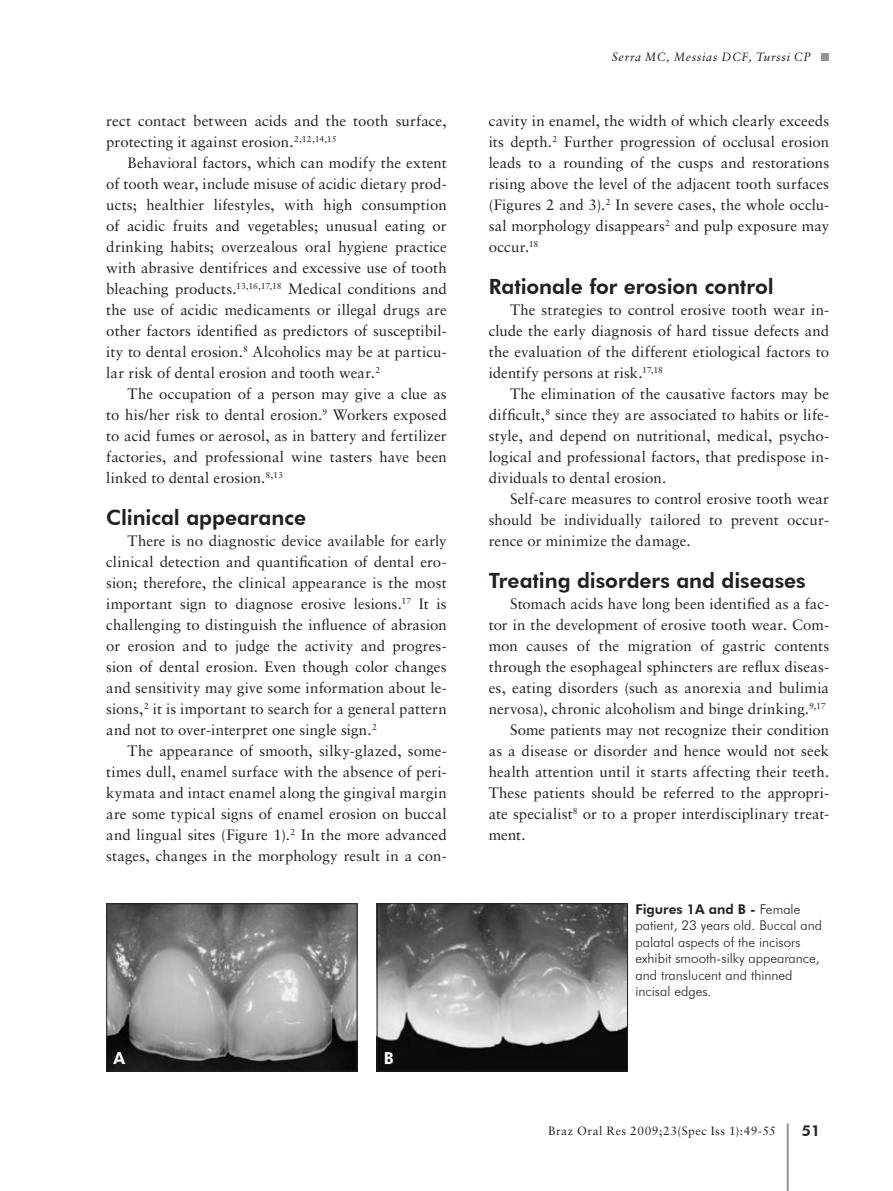
<style>
.page{position:relative;width:893px;height:1191px;background:#fff}
.page>*{position:absolute;margin:0;border:0;box-sizing:border-box;transform-origin:0 0}
.t1{font:800 21px "Futura BT";letter-spacing:-.005em;color:#231f20}
.t2{font:800 16.5px "Futura BT";color:#fff}
.t3{font:15px/21px "Sabon LT Std";letter-spacing:.005em;color:#231f20;text-align:justify}
.t4{font:800 15px "Futura BT";color:#231f20}
.t5{font:300 13.5px/16.5px "Futura BT";color:#231f20}
.t6{font:12px "Sabon LT Std";letter-spacing:.045em;color:#231f20}
.t7{font:italic 12px "Sabon LT Std";letter-spacing:.05em;color:#231f20}
.s1{font-weight:800}
</style>
<div class="page">
<div style="left:822px;top:53px;width:7px;height:8px;background:#939598"></div>
<hr style="left:787px;top:1123px;width:2px;height:68px;background:#939598">
<img style="left:108px;top:905px;width:247px;height:164px">
<div style="left:106px;top:903px;width:251px;height:168px;border:1px solid #231f20"></div>
<svg style="left:111px;top:1051px;width:16px;height:15px"></svg>
<img style="left:379px;top:905px;width:247px;height:164px">
<div style="left:377px;top:903px;width:251px;height:168px;border:1px solid #231f20"></div>
<svg style="left:381px;top:1050px;width:14px;height:15px"></svg>
<p class="t3" style="left:106px;top:110px;width:342px">rect contact between acids and the tooth surface, protecting it against erosion.<sup>2,12,14,15</sup></p>
<p class="t3" style="left:106px;top:152px;width:342px;text-indent:21px">Behavioral factors, which can modify the extent of tooth wear, include misuse of acidic dietary prod&shy;ucts; healthier lifestyles, with high consumption of acidic fruits and vegetables; unusual eating or drinking habits; overzealous oral hygiene practice with abrasive dentifrices and excessive use of tooth bleaching products.<sup>13,16,17,18</sup> Medical conditions and the use of acidic medicaments or illegal drugs are other factors identified as predictors of susceptibil&shy;ity to dental erosion.<sup>8</sup> Alcoholics may be at particu&shy;lar risk of dental erosion and tooth wear.<sup>2</sup></p>
<p class="t3" style="left:106px;top:383px;width:342px;text-indent:21px">The occupation of a person may give a clue as to his/her risk to dental erosion.<sup>9</sup> Workers exposed to acid fumes or aerosol, as in battery and fertilizer factories, and professional wine tasters have been linked to dental erosion.<sup>8,13</sup></p>
<h1 class="t1" style="left:106px;top:505px;width:201px">Clinical appearance</h1>
<p class="t3" style="left:106px;top:530px;width:342px;text-indent:21px">There is no diagnostic device available for early clinical detection and quantification of dental ero&shy;sion; therefore, the clinical appearance is the most important sign to diagnose erosive lesions.<sup>17</sup> It is challenging to distinguish the influence of abrasion or erosion and to judge the activity and progres&shy;sion of dental erosion. Even though color changes and sensitivity may give some information about le&shy;sions,<sup>2</sup> it is important to search for a general pattern and not to over-interpret one single sign.<sup>2</sup></p>
<p class="t3" style="left:106px;top:740px;width:342px;text-indent:21px">The appearance of smooth, silky-glazed, some&shy;times dull, enamel surface with the absence of peri&shy;kymata and intact enamel along the gingival margin are some typical signs of enamel erosion on buccal and lingual sites (Figure 1).<sup>2</sup> In the more advanced stages, changes in the morphology result in a con-</p>
<p class="t2" style="left:113px;top:1048px;width:13px">A</p>
<p class="t2" style="left:384px;top:1048px;width:11px">B</p>
<p class="t7" style="left:612px;top:50px;width:200px">Serra MC, Messias DCF, Turssi CP</p>
<p class="t3" style="left:489px;top:110px;width:342px">cavity in enamel, the width of which clearly exceeds its depth.<sup>2</sup> Further progression of occlusal erosion leads to a rounding of the cusps and restorations rising above the level of the adjacent tooth surfaces (Figures 2 and 3).<sup>2</sup> In severe cases, the whole occlu&shy;sal morphology disappears<sup>2</sup> and pulp exposure may occur.<sup>18</sup></p>
<h1 class="t1" style="left:489px;top:274px;width:286px">Rationale for erosion control</h1>
<p class="t3" style="left:489px;top:299px;width:342px;text-indent:21px">The strategies to control erosive tooth wear in&shy;clude the early diagnosis of hard tissue defects and the evaluation of the different etiological factors to identify persons at risk.<sup>17,18</sup></p>
<p class="t3" style="left:489px;top:383px;width:342px;text-indent:21px">The elimination of the causative factors may be difficult,<sup>8</sup> since they are associated to habits or life&shy;style, and depend on nutritional, medical, psycho&shy;logical and professional factors, that predispose in&shy;dividuals to dental erosion.</p>
<p class="t3" style="left:489px;top:488px;width:342px;text-indent:21px">Self-care measures to control erosive tooth wear should be individually tailored to prevent occur&shy;rence or minimize the damage.</p>
<h1 class="t1" style="left:489px;top:568px;width:319px">Treating disorders and diseases</h1>
<p class="t3" style="left:510px;top:593px;width:321px">Stomach acids have long been identified as a fac-</p>
<p class="t3" style="left:489px;top:614px;width:342px">tor in the development of erosive tooth wear. Com-</p>
<p class="t3" style="left:489px;top:635px;width:342px">mon causes of the migration of gastric contents</p>
<p class="t3" style="left:489px;top:656px;width:342px">through the esophageal sphincters are reflux diseas-</p>
<p class="t3" style="left:489px;top:677px;width:342px">es, eating disorders (such as anorexia and bulimia</p>
<p class="t3" style="left:489px;top:698px;width:338px">nervosa), chronic alcoholism and binge drinking.<sup>9,17</sup></p>
<p class="t3" style="left:510px;top:719px;width:321px">Some patients may not recognize their condition</p>
<p class="t3" style="left:489px;top:740px;width:342px">as a disease or disorder and hence would not seek</p>
<p class="t3" style="left:489px;top:761px;width:342px">health attention until it starts affecting their teeth.</p>
<p class="t3" style="left:489px;top:782px;width:342px">These patients should be referred to the appropri-</p>
<p class="t3" style="left:489px;top:803px;width:342px">ate specialist<sup>8</sup> or to a proper interdisciplinary treat-</p>
<p class="t3" style="left:489px;top:824px;width:38px">ment.</p>
<p class="t5" style="left:635px;top:900px;width:188px"><span class="s1">Figures 1A and B -</span> Female patient, 23 years old. Buccal and palatal aspects of the incisors exhibit smooth-silky appearance, and translucent and thinned incisal edges.</p>
<p class="t6" style="left:548px;top:1123px;width:229px">Braz Oral Res 2009;23(Spec Iss 1):49-55</p>
<p class="t4" style="left:802px;top:1121px;width:20px">51</p>
</div>
